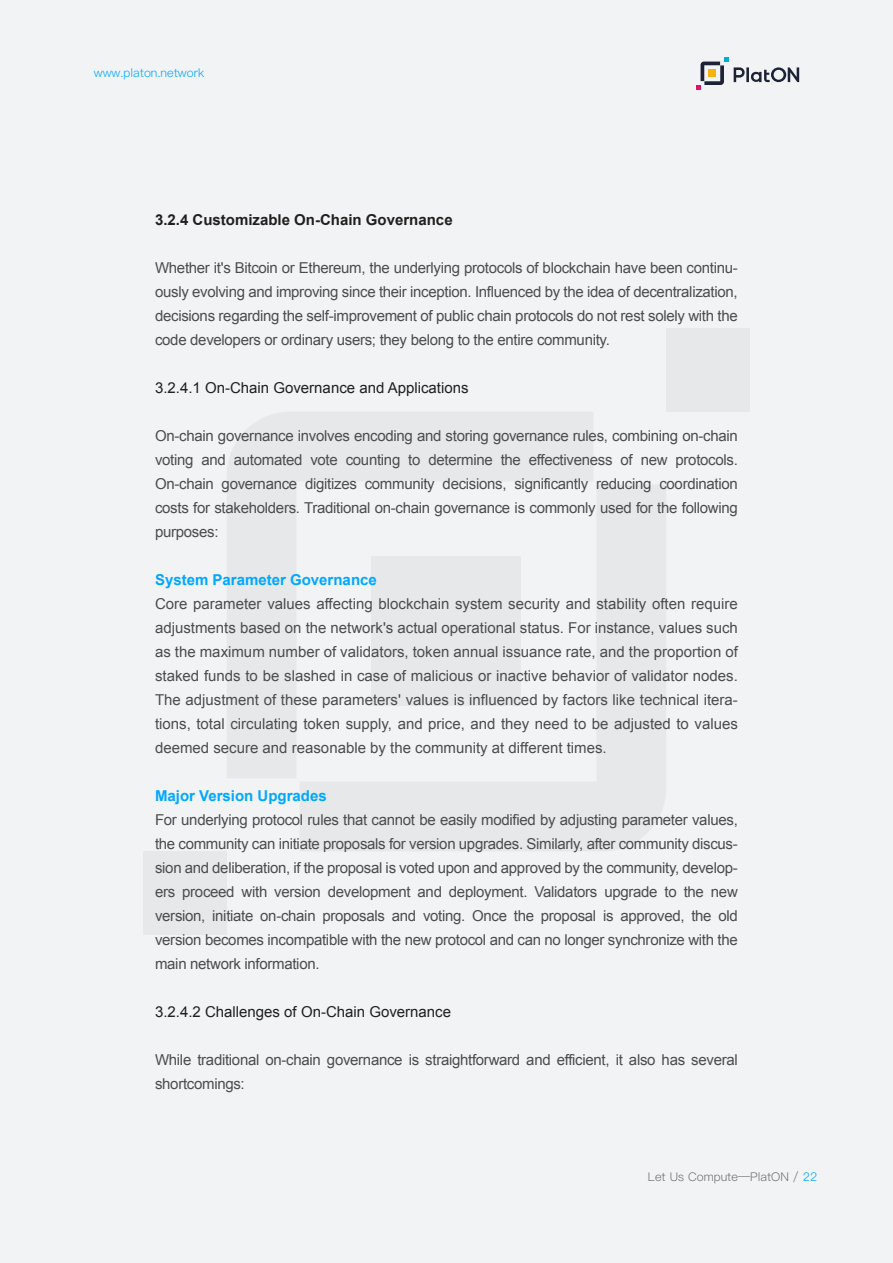
<style>
.page{position:relative;width:893px;height:1263px;background:#f1f3f4}
.page>*{position:absolute;margin:0;border:0;box-sizing:border-box;transform-origin:0 0}
.t1{font:15px/24px "Arial";letter-spacing:-.02em;color:#4c4c4e;text-align:justify}
.t2{font:15px "Arial";color:#221e1f}
.t3{font:700 15px "Arial";color:#00a8ff}
.t4{font:700 15px "Arial";color:#221e1f}
.t5{font:300 12px "Ping Fang SC";color:#6c6e70}
.t6{font:300 12px "Ping Fang SC";color:#00a8ff}
.s1{color:#00a8ff}
</style>
<div class="page">
<div style="left:300px;top:485px;width:366px;height:366px;background:#e6e8e9"></div>
<svg style="left:227px;top:412px;width:366px;height:366px;fill:#e6e8e9"></svg>
<div style="left:666px;top:328px;width:83px;height:84px;background:#e6e8e9"></div>
<div style="left:144px;top:851px;width:83px;height:83px;background:#e6e8e9"></div>
<svg style="left:734px;top:67px;width:65px;height:15px"></svg>
<svg style="left:696px;top:57px;width:32px;height:32px"></svg>
<p class="t6" style="left:94px;top:65px;width:112px">www.platon.network</p>
<p class="t4" style="left:155px;top:210px;width:299px">3.2.4 Customizable On-Chain Governance</p>
<p class="t1" style="left:155px;top:256px;width:584px">Whether it's Bitcoin or Ethereum, the underlying protocols of blockchain have been continu&shy;ously evolving and improving since their inception. Influenced by the idea of decentralization, decisions regarding the self-improvement of public chain protocols do not rest solely with the code developers or ordinary users; they belong to the entire community.</p>
<p class="t2" style="left:155px;top:378px;width:315px">3.2.4.1 On-Chain Governance and Applications</p>
<p class="t1" style="left:155px;top:424px;width:584px">On-chain governance involves encoding and storing governance rules, combining on-chain voting and automated vote counting to determine the effectiveness of new protocols.<br>On-chain governance digitizes community decisions, significantly reducing coordination costs for stakeholders. Traditional on-chain governance is commonly used for the following purposes:</p>
<p class="t3" style="left:155px;top:570px;width:223px">System Parameter Governance</p>
<p class="t1" style="left:155px;top:592px;width:584px">Core parameter values affecting blockchain system security and stability often require adjustments based on the network's actual operational status. For instance, values such as the maximum number of validators, token annual issuance rate, and the proportion of staked funds to be slashed in case of malicious or inactive behavior of validator nodes.<br>The adjustment of these parameters' values is influenced by factors like technical itera&shy;tions, total circulating token supply, and price, and they need to be adjusted to values deemed secure and reasonable by the community at different times.</p>
<p class="t3" style="left:155px;top:786px;width:173px">Major Version Upgrades</p>
<p class="t1" style="left:155px;top:808px;width:584px">For underlying protocol rules that cannot be easily modified by adjusting parameter values, the community can initiate proposals for version upgrades. Similarly, after community discus&shy;sion and deliberation, if the proposal is voted upon and approved by the community, develop&shy;ers proceed with version development and deployment. Validators upgrade to the new version, initiate on-chain proposals and voting. Once the proposal is approved, the old version becomes incompatible with the new protocol and can no longer synchronize with the main network information.</p>
<p class="t2" style="left:155px;top:1002px;width:297px">3.2.4.2 Challenges of On-Chain Governance</p>
<p class="t1" style="left:155px;top:1048px;width:584px">While traditional on-chain governance is straightforward and efficient, it also has several shortcomings:</p>
<p class="t5" style="left:648px;top:1170px;width:171px">Let Us Compute—PlatON / <span class="s1">22</span></p>
</div>
